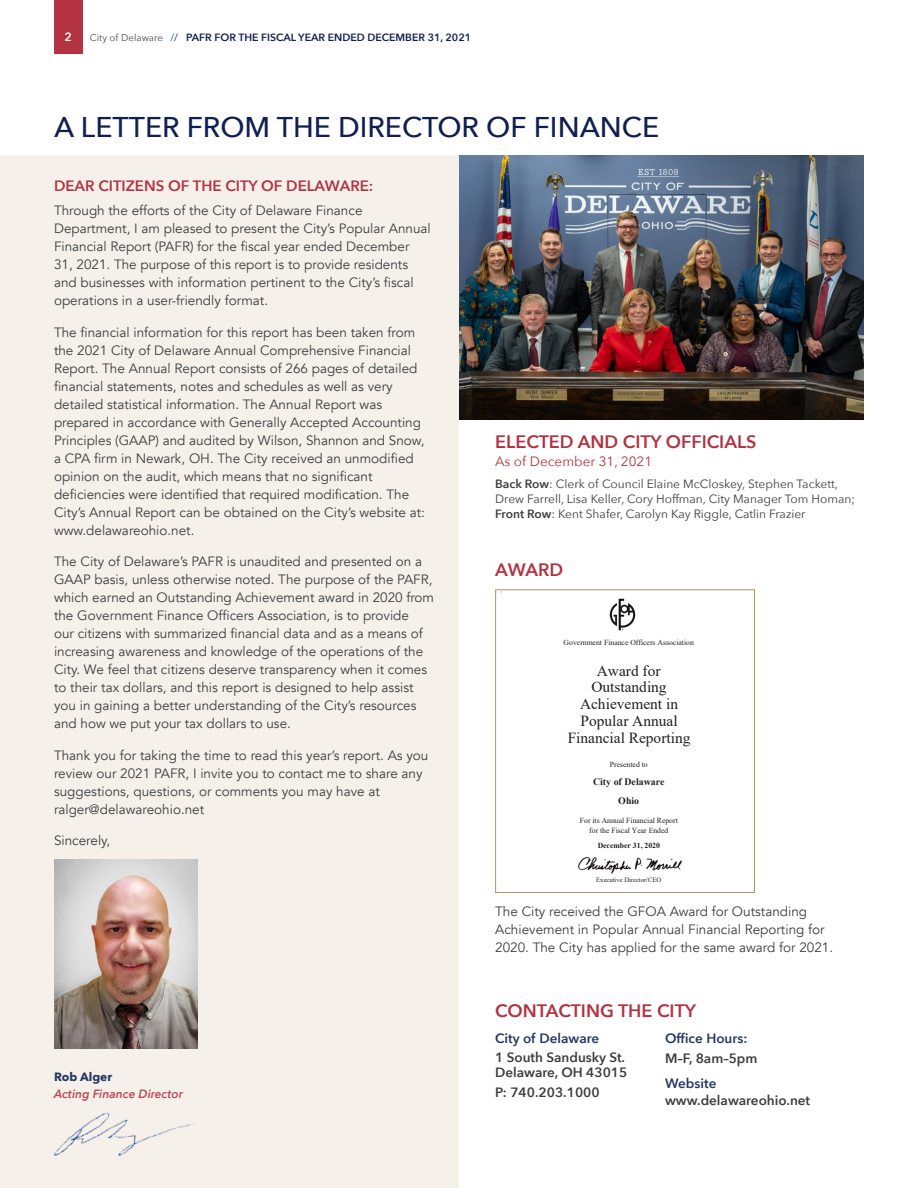
<style>
.page{position:relative;width:918px;height:1188px;background:#fff}
.page>*{position:absolute;margin:0;border:0;box-sizing:border-box;transform-origin:0 0}
.Headline_Level_1{font:500 28.5px "Avenir Next";color:#0f1f51}
.Subhead{font:600 18px "Avenir Next";color:#b33343}
.t1{font:15.45px/16.8px "Times New Roman";color:#231f20;text-align:center}
.Subhead_level_2{font:600 15px "Avenir Next";color:#b33343}
.Body_Copy-2{font:13.5px/18px "Avenir";color:#3e3e3f}
.Body_Copy_Lead_in{font:600 13.5px/15px "Avenir Next";color:#3e3e3f}
.Body_Copy_Lead_in-2{font:600 13.5px/20.2px "Avenir Next";color:#273562}
.Subhead-2{font:13.5px "Avenir Next";color:#b33343}
.Body_Copy-3{font:12px/15px "Avenir Next";color:#3e3e3f}
.Bio_Title{font:italic 600 12px "Avenir Next";color:#bb4756}
.Bio_Name{font:700 12px "Avenir Next";color:#273562}
.t2{font:600 12px "Avenir Next";color:#fff}
.t3{font:600 10.5px "Avenir Next";color:#0f1f51}
.t4{font:700 9.9px/18.8px "Times New Roman";color:#231f20;text-align:center}
.t5{font:7.65px/9.9px "Times New Roman";color:#231f20;text-align:center}
.t6{font:700 7.65px "Times New Roman";color:#231f20}
.t7{font:6.6px "Times New Roman";color:#231f20}
.s1{font-weight:400;font-size:9.75px;color:#4b4c4d}
.s2{font-weight:400;color:#0154a6}
.s3{font-weight:400}
.s4{font-weight:600}
.s5{color:#3e3e3f}
.s6{color:#273562}
</style>
<div class="page">
<div style="left:54px;top:0;width:29px;height:54px;background:#b33343"></div>
<img style="left:459px;top:156px;width:405px;height:263px">
<div style="left:0;top:156px;width:459px;height:1032px;background:#f5f1ea"></div>
<img style="left:54px;top:860px;width:144px;height:189px">
<img style="left:609px;top:598px;width:27px;height:33px">
<img style="left:578px;top:856px;width:104px;height:18px">
<div style="left:495px;top:589px;width:260px;height:304px;border:1px solid #ad9664"></div>
<img style="left:54px;top:1113px;width:139px;height:43px">
<p class="t2" style="left:65px;top:26px;width:9px">2</p>
<p class="t3" style="left:90px;top:28px;width:383px"><span class="s1">City of Delaware</span> <span class="s2">/</span><span class="s3">/</span> PAFR FOR THE FISCAL YEAR ENDED DECEMBER 31, 2021</p>
<p class="Headline_Level_1" style="left:54px;top:102px;width:607px">A LETTER FROM THE DIRECTOR OF FINANCE</p>
<p class="Subhead_level_2" style="left:54px;top:172px;width:321px">DEAR CITIZENS OF THE CITY OF DELAWARE:</p>
<p class="Body_Copy-2" style="left:54px;top:202px;width:378px">Through the efforts of the City of Delaware Finance Department, I am pleased to present the City’s Popular Annual Financial Report (PAFR) for the fiscal year ended December 31, 2021. The purpose of this report is to provide residents and businesses with information pertinent to the City’s fiscal operations in a user-friendly format.</p>
<p class="Body_Copy-2" style="left:54px;top:323px;width:373px">The financial information for this report has been taken from the 2021 City of Delaware Annual Comprehensive Financial Report. The Annual Report consists of 266 pages of detailed financial statements, notes and schedules as well as very detailed statistical information. The Annual Report was prepared in accordance with Generally Accepted Accounting Principles (GAAP) and audited by Wilson, Shannon and Snow, a CPA firm in Newark, OH. The City received an unmodified opinion on the audit, which means that no significant deficiencies were identified that required modification. The City’s Annual Report can be obtained on the City’s website at: www.delawareohio.net.</p>
<p class="Body_Copy-2" style="left:54px;top:553px;width:382px">The City of Delaware’s PAFR is unaudited and presented on a GAAP basis, unless otherwise noted. The purpose of the PAFR, which earned an Outstanding Achievement award in 2020 from the Government Finance Officers Association, is to provide<br>our citizens with summarized financial data and as a means of increasing awareness and knowledge of the operations of the City. We feel that citizens deserve transparency when it comes to their tax dollars, and this report is designed to help assist you in gaining a better understanding of the City’s resources and how we put your tax dollars to use.</p>
<p class="Body_Copy-2" style="left:54px;top:746px;width:376px">Thank you for taking the time to read this year’s report. As you review our 2021 PAFR, I invite you to contact me to share any suggestions, questions, or comments you may have at ralger@delawareohio.net</p>
<p class="Body_Copy-2" style="left:54px;top:832px;width:58px">Sincerely,</p>
<p class="Bio_Name" style="left:54px;top:1067px;width:60px">Rob Alger</p>
<p class="Bio_Title" style="left:54px;top:1083px;width:130px">Acting Finance Director</p>
<p class="Subhead" style="left:495px;top:426px;width:263px">ELECTED AND CITY OFFICIALS</p>
<p class="Subhead-2" style="left:495px;top:450px;width:159px">As of December 31, 2021</p>
<p class="Body_Copy-3" style="left:495px;top:476px;width:361px"><span class="s4">Back Row</span>: Clerk of Council Elaine McCloskey, Stephen Tackett,<br>Drew Farrell, Lisa Keller, Cory Hoffman, City Manager Tom Homan;<br><span class="s4">Front Row</span>: Kent Shafer, Carolyn Kay Riggle, Catlin Frazier</p>
<p class="Subhead" style="left:495px;top:555px;width:70px">AWARD</p>
<p class="t5" style="left:564px;top:638px;width:132px">Government Finance Officers Association</p>
<p class="t1" style="left:568px;top:662px;width:124px">Award for<br>Outstanding<br>Achievement in<br>Popular Annual<br>Financial Reporting</p>
<p class="t5" style="left:610px;top:759px;width:39px">Presented to</p>
<p class="t4" style="left:593px;top:772px;width:73px">City of Delaware<br>Ohio</p>
<p class="t5" style="left:580px;top:815px;width:99px">For its Annual Financial Report for the Fiscal Year Ended</p>
<p class="t6" style="left:598px;top:840px;width:64px">December 31, 2020</p>
<p class="t7" style="left:596px;top:875px;width:67px">Executive Director/CEO</p>
<p class="Body_Copy-2" style="left:495px;top:902px;width:340px">The City received the GFOA Award for Outstanding<br>Achievement in Popular Annual Financial Reporting for<br>2020. The City has applied for the same award for 2021.</p>
<p class="Subhead" style="left:495px;top:995px;width:202px">CONTACTING THE CITY</p>
<p class="Body_Copy_Lead_in-2" style="left:495px;top:1028px;width:106px">City of Delaware</p>
<p class="Body_Copy_Lead_in" style="left:495px;top:1050px;width:134px">1 South Sandusky St.<br>Delaware, OH 43015</p>
<p class="Body_Copy_Lead_in" style="left:495px;top:1084px;width:106px">P: 740.203.1000</p>
<p class="Body_Copy_Lead_in-2" style="left:665px;top:1028px;width:94px">Office Hours:<br><span class="s5">M–F, 8am–5pm</span></p>
<p class="Body_Copy_Lead_in" style="left:665px;top:1074px;width:147px;line-height:17.2px"><span class="s6">Website </span>www.delawareohio.net</p>
</div>
